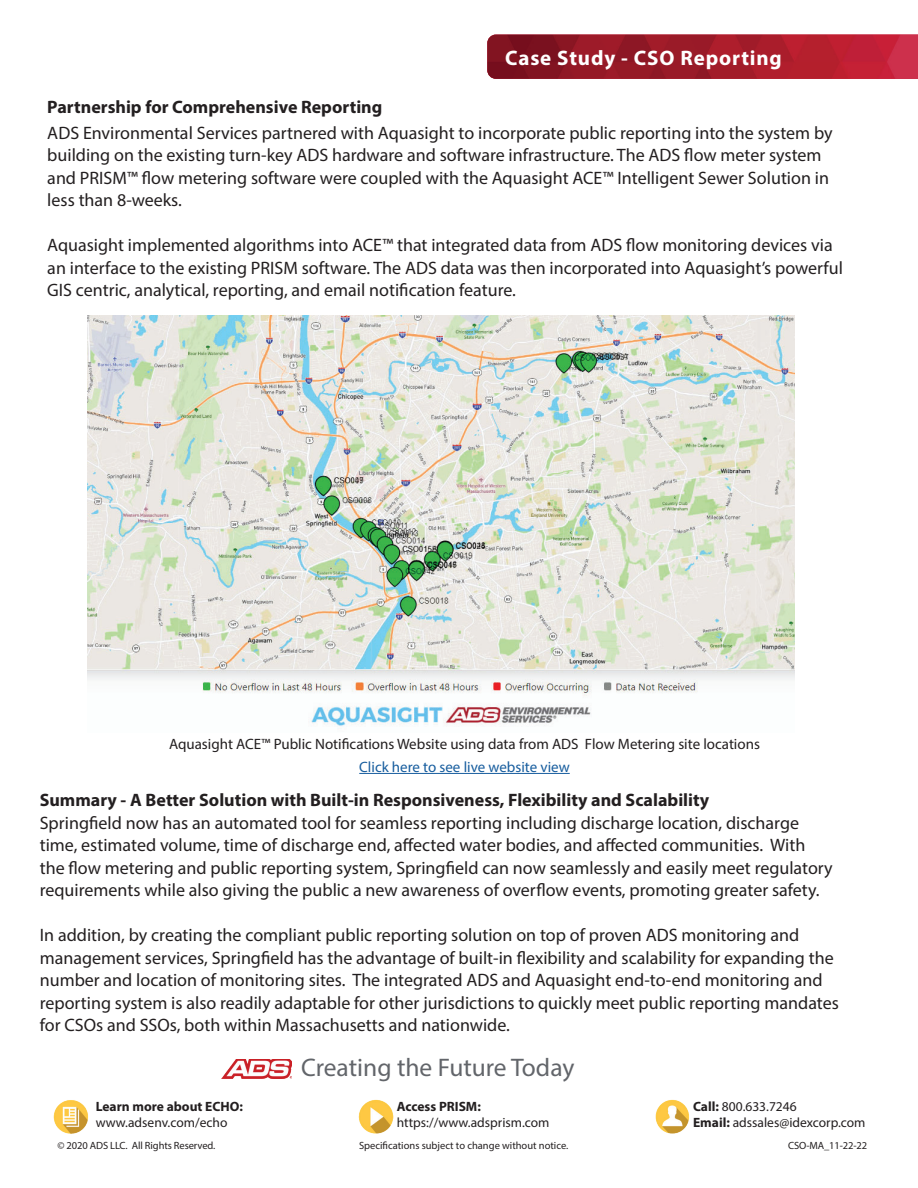
<style>
.page{position:relative;width:918px;height:1188px;background:#fff}
.page>*{position:absolute;margin:0;border:0;box-sizing:border-box;transform-origin:0 0}
.t1{font:25.5px "Myriad Pro";color:#62656a}
.t2{font:700 21px "Myriad Pro";letter-spacing:.04em;color:#fff}
.t3{font:18px/22.5px "Myriad Pro";color:#231f20}
.t4{font:700 18px "Myriad Pro";color:#231f20}
.t5{font:15px "Myriad Pro";color:#231f20}
.t6{font:15px "Myriad Pro";color:#175d9e}
.t7{font:13.5px/16.2px "Myriad Pro";color:#231f20}
.t8{font:700 13.5px "Myriad Pro";color:#231f20}
.t9{font:10.5px "Myriad Pro";color:#231f20}
.s1{font-weight:700}
</style>
<div class="page">
<img style="left:53px;top:1100px;width:35px;height:34px">
<img style="left:655px;top:1099px;width:34px;height:35px">
<img style="left:359px;top:1099px;width:34px;height:35px">
<img style="left:222px;top:1060px;width:69px;height:18px">
<img style="left:487px;top:35px;width:431px;height:44px">
<hr style="left:359px;top:773px;width:211px;height:1px;background:#175d9e">
<img style="left:87px;top:315px;width:708px;height:414px">
<p class="t2" style="left:505px;top:44px;width:278px">Case Study - CSO Reporting</p>
<p class="t4" style="left:47px;top:95px;width:337px">Partnership for Comprehensive Reporting</p>
<p class="t3" style="left:47px;top:121px;width:787px">ADS Environmental Services partnered with Aquasight to incorporate public reporting into the system by building on the existing turn-key ADS hardware and software infrastructure. The ADS flow meter system and PRISM™ flow metering software were coupled with the Aquasight ACE™ Intelligent Sewer Solution in less than 8-weeks.</p>
<p class="t3" style="left:47px;top:234px;width:797px">Aquasight implemented algorithms into ACE™ that integrated data from ADS flow monitoring devices via an interface to the existing PRISM software. The ADS data was then incorporated into Aquasight’s powerful<br>GIS centric, analytical, reporting, and email notification feature.</p>
<p class="t5" style="left:169px;top:735px;width:592px">Aquasight ACE™ Public Notifications Website using data from ADS Flow Metering site locations</p>
<p class="t6" style="left:359px;top:758px;width:212px">Click here to see live website view</p>
<p class="t4" style="left:40px;top:788px;width:671px">Summary - A Better Solution with Built-in Responsiveness, Flexibility and Scalability</p>
<p class="t3" style="left:40px;top:811px;width:795px">Springfield now has an automated tool for seamless reporting including discharge location, discharge time, estimated volume, time of discharge end, affected water bodies, and affected communities. With the flow metering and public reporting system, Springfield can now seamlessly and easily meet regulatory requirements while also giving the public a new awareness of overflow events, promoting greater safety.</p>
<p class="t3" style="left:40px;top:924px;width:801px">In addition, by creating the compliant public reporting solution on top of proven ADS monitoring and management services, Springfield has the advantage of built-in flexibility and scalability for expanding the number and location of monitoring sites. The integrated ADS and Aquasight end-to-end monitoring and reporting system is also readily adaptable for other jurisdictions to quickly meet public reporting mandates for CSOs and SSOs, both within Massachusetts and nationwide.</p>
<p class="t8" style="left:96px;top:1098px;width:149px">Learn more about ECHO:</p>
<p class="t7" style="left:96px;top:1114px;width:133px">www.adsenv.com/echo</p>
<h1 class="t1" style="left:301px;top:1052px;width:275px">Creating the Future Today</h1>
<p class="t8" style="left:397px;top:1098px;width:86px">Access PRISM:</p>
<p class="t7" style="left:397px;top:1114px;width:154px">https://www.adsprism.com</p>
<p class="t7" style="left:693px;top:1098px;width:174px"><span class="s1">Call:</span> 800.633.7246<br><span class="s1">Email:</span> adssales@idexcorp.com</p>
<p class="t9" style="left:57px;top:1139px;width:159px">© 2020 ADS LLC. All Rights Reserved.</p>
<p class="t9" style="left:359px;top:1139px;width:211px">Specifications subject to change without notice.</p>
<p class="t9" style="left:788px;top:1139px;width:81px">CSO-MA_11-22-22</p>
</div>
